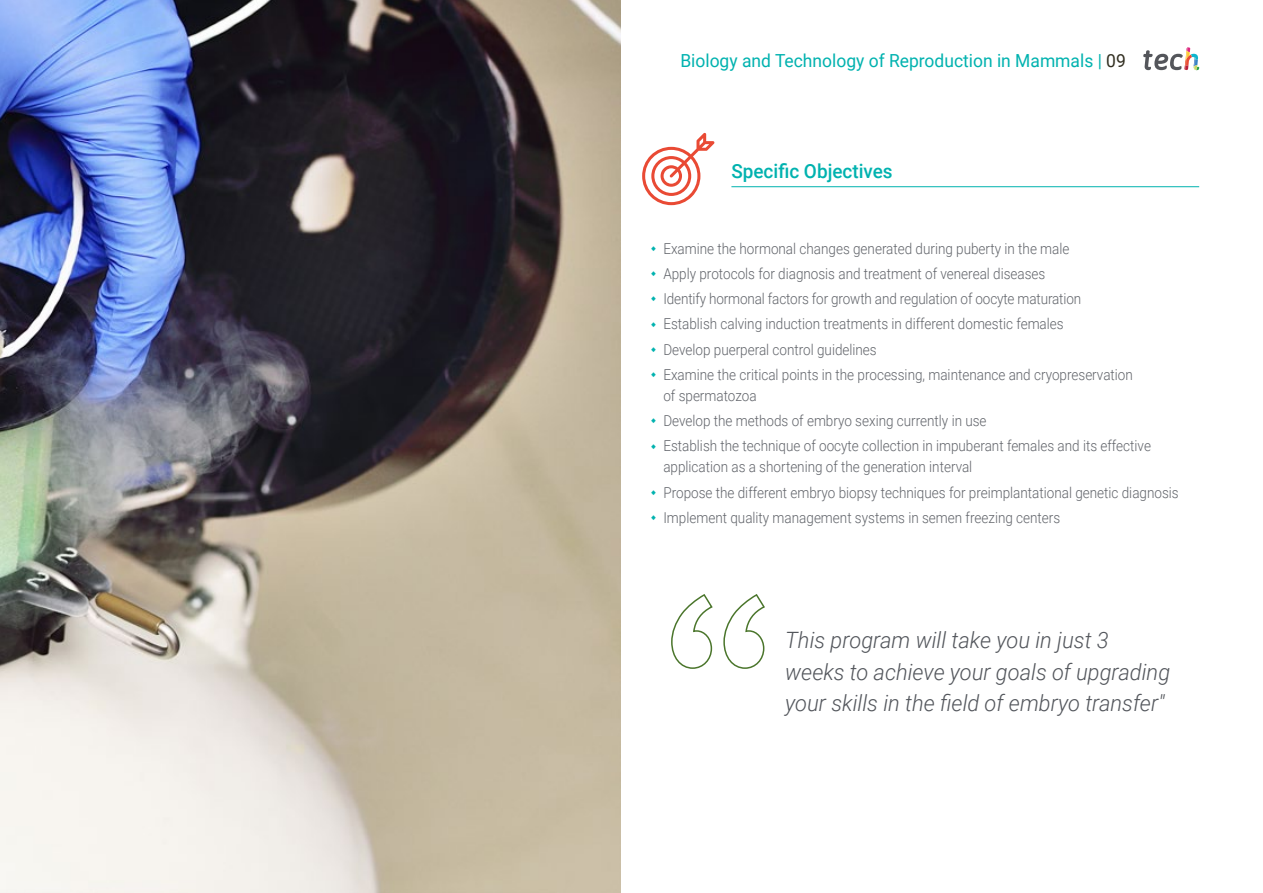
<style>
.page{position:relative;width:1263px;height:893px;background:#fff}
.page>*{position:absolute;margin:0;border:0;box-sizing:border-box;transform-origin:0 0}
.t1{font:italic 300 22.5px/31.5px "Roboto";color:#52555b}
.t2{font:500 19.5px "Roboto";color:#00b2af}
.t3{font:18px "Roboto";color:#00b2af}
.t4{font:300 15px/25.2px "Roboto";color:#61646a;scale:.9 1}
.s1{color:#312e20}
</style>
<div class="page">
<img style="left:0;top:0;width:621px;height:893px">
<hr style="left:731px;top:186px;width:468px;height:1px;background:#00b2af">
<svg style="left:642px;top:133px;width:72px;height:72px"></svg>
<svg style="left:1143px;top:47px;width:56px;height:24px"></svg>
<svg style="left:671px;top:594px;width:94px;height:75px"></svg>
<p class="t3" style="left:680px;top:48px;width:447px">Biology and Technology of Reproduction in Mammals | <span class="s1">09</span></p>
<h2 class="t2" style="left:731px;top:158px;width:163px">Specific Objectives</h2>
<p class="t4" style="left:663px;top:235px;width:523px">Examine the hormonal changes generated during puberty in the male<br>Apply protocols for diagnosis and treatment of venereal diseases<br>Identify hormonal factors for growth and regulation of oocyte maturation Establish calving induction treatments in different domestic females<br>Develop puerperal control guidelines<br>Examine the critical points in the processing, maintenance and cryopreservation</p>
<p class="t4" style="left:663px;top:382px;width:543px">of spermatozoa<br>Develop the methods of embryo sexing currently in use<br>Establish the technique of oocyte collection in impuberant females and its effective</p>
<p class="t4" style="left:663px;top:454px;width:574px">application as a shortening of the generation interval<br>Propose the different embryo biopsy techniques for preimplantational genetic diagnosis<br>Implement quality management systems in semen freezing centers</p>
<h1 class="t1" style="left:785px;top:624px;width:386px">This program will take you in just 3 weeks to achieve your goals of upgrading your skills in the field of embryo transfer"</h1>
</div>
